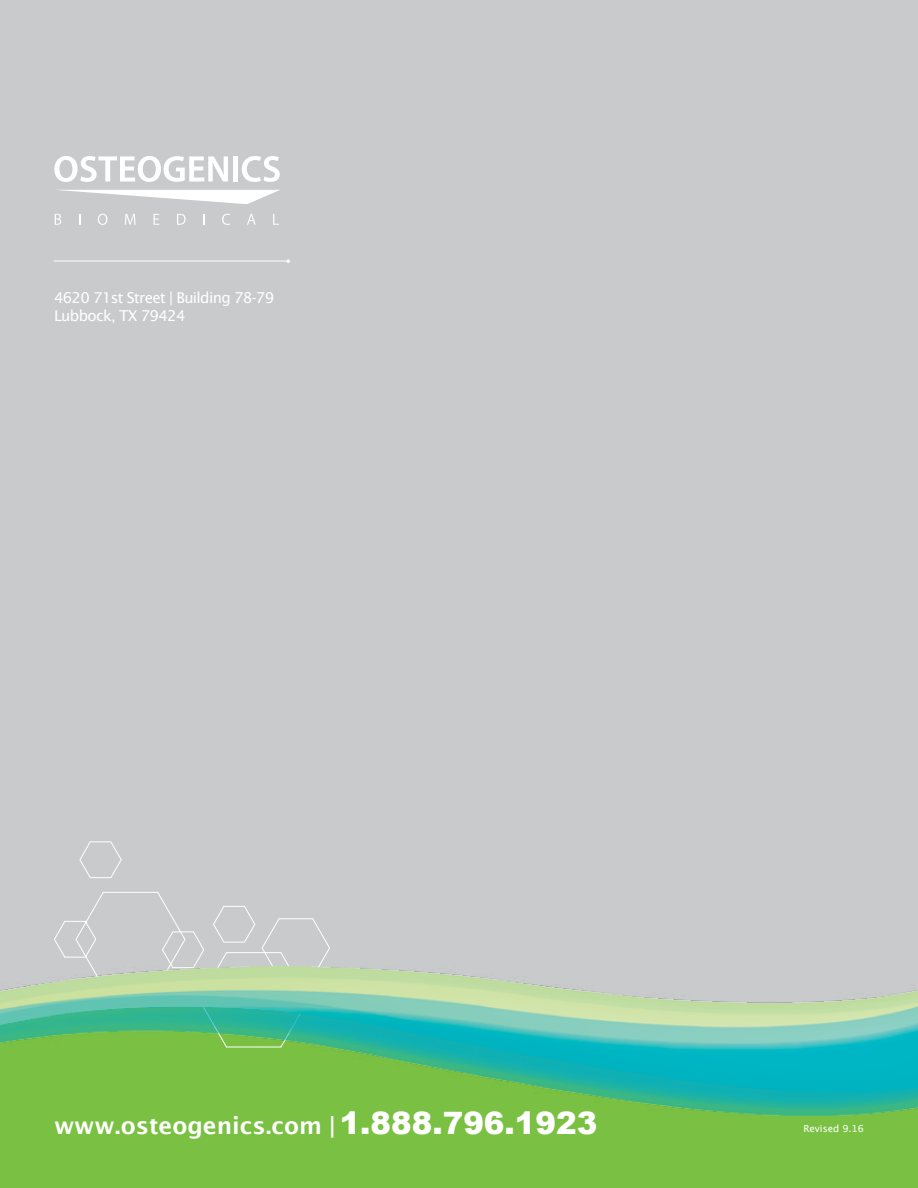
<style>
.page{position:relative;width:918px;height:1188px;background:#c9cacc}
.page>*{position:absolute;margin:0;border:0;box-sizing:border-box;transform-origin:0 0}
.t1{font:600 23.55px "Lucida Sans";color:#fff}
.t2{font:15px/18.5px "Lucida Sans";letter-spacing:-.045em;color:#fff}
.t3{font:9.75px "Lucida Grande";color:#fff}
.s1{font-family:"Arial";font-weight:900;font-size:30.9px}
</style>
<div class="page">
<div style="left:0;top:1115px;width:918px;height:73px;background:#7ac143"></div>
<svg style="left:54px;top:841px;width:276px;height:125px"></svg>
<svg style="left:54px;top:156px;width:174px;height:26px"></svg>
<div style="left:233px;top:156px;width:5px;height:26px;background:#fff"></div>
<svg style="left:242px;top:156px;width:38px;height:26px"></svg>
<svg style="left:55px;top:214px;width:6px;height:11px"></svg>
<svg style="left:98px;top:214px;width:9px;height:11px"></svg>
<svg style="left:125px;top:214px;width:11px;height:11px"></svg>
<svg style="left:154px;top:214px;width:5px;height:11px"></svg>
<svg style="left:177px;top:214px;width:9px;height:11px"></svg>
<svg style="left:203px;top:214px;width:2px;height:11px"></svg>
<svg style="left:222px;top:214px;width:8px;height:11px"></svg>
<svg style="left:247px;top:214px;width:9px;height:11px"></svg>
<svg style="left:273px;top:214px;width:6px;height:11px"></svg>
<svg style="left:59px;top:190px;width:221px;height:14px"></svg>
<img style="left:0;top:966px;width:918px;height:149px">
<hr style="left:54px;top:261px;width:234px;height:1px;background:#fff">
<svg style="left:286px;top:259px;width:4px;height:4px"></svg>
<p class="t2" style="left:54px;top:288px;width:222px">4620 71st Street | Building 78-79<br>Lubbock, TX 79424</p>
<h1 class="t1" style="left:54px;top:1112px;width:545px">www.osteogenics.com | <span class="s1">1.888.796.1923</span></h1>
<p class="t3" style="left:803px;top:1123px;width:62px">Revised 9.16</p>
</div>
